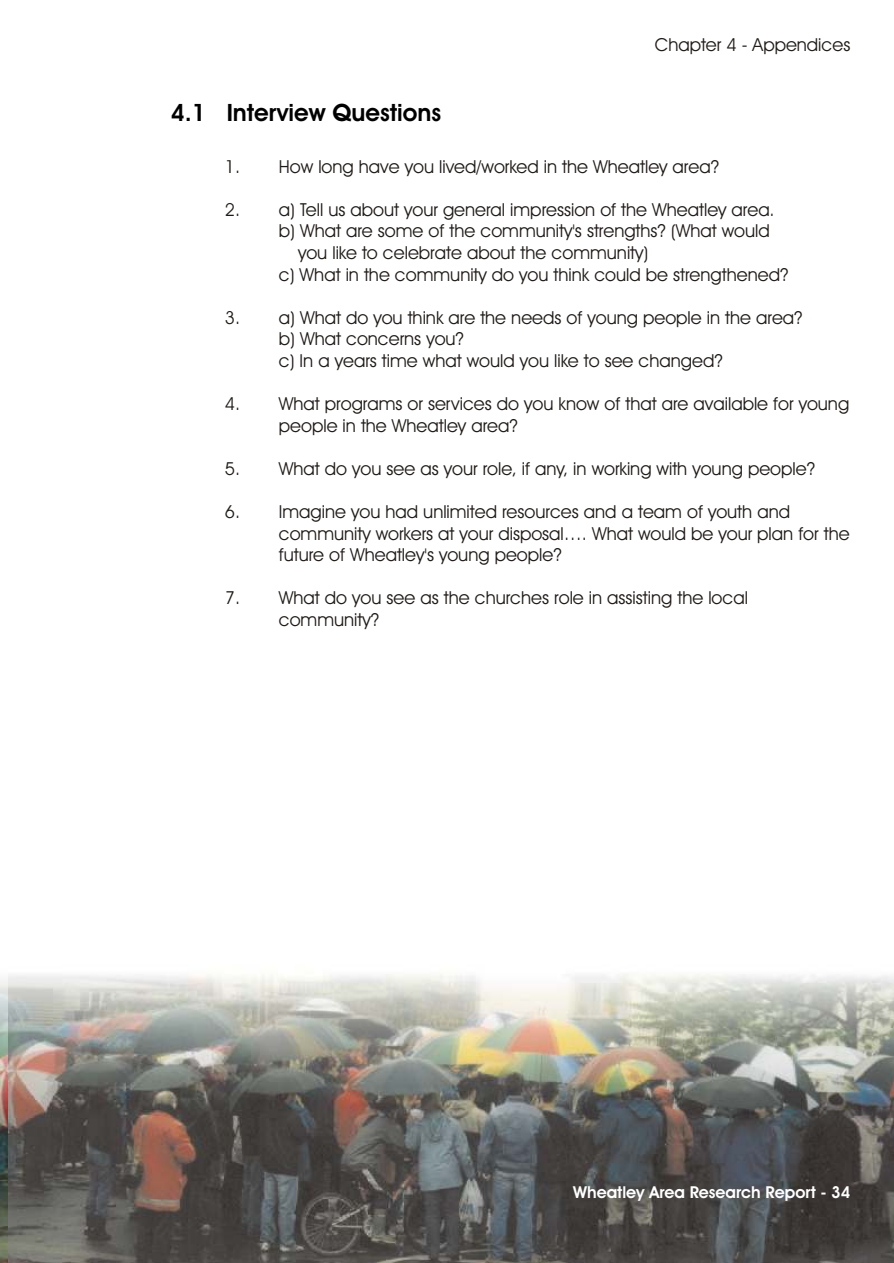
<style>
.page{position:relative;width:894px;height:1263px;background:#fff}
.page>*{position:absolute;margin:0;border:0;box-sizing:border-box;transform-origin:0 0}
.t1{font:700 24px "Avant Garde Bk BT";color:#000}
.t2{font:18px/21.6px "Avant Garde Bk BT";color:#1f1a17}
.t3{font:700 16.5px "Avant Garde Bk BT";color:#fff}
</style>
<div class="page">
<img style="left:9px;top:974px;width:885px;height:289px">
<p class="t2" style="left:655px;top:35px;width:197px">Chapter 4 - Appendices</p>
<h1 class="t1" style="left:171px;top:103px;width:272px">4.1 Interview Questions</h1>
<p class="t2" style="left:225px;top:157px;width:496px">1. How long have you lived/worked in the Wheatley area?</p>
<p class="t2" style="left:225px;top:200px;width:551px">2. a) Tell us about your general impression of the Wheatley area.</p>
<p class="t2" style="left:279px;top:222px;width:492px">b) What are some of the community's strengths? (What would</p>
<p class="t2" style="left:298px;top:244px;width:352px">you like to celebrate about the community)</p>
<p class="t2" style="left:279px;top:265px;width:511px">c) What in the community do you think could be strengthened?</p>
<p class="t2" style="left:279px;top:308px;width:525px;text-indent:-54px">3. a) What do you think are the needs of young people in the area? b) What concerns you?<br>c) In a years time what would you like to see changed?</p>
<p class="t2" style="left:279px;top:395px;width:572px;text-indent:-54px">4. What programs or services do you know of that are available for young people in the Wheatley area?</p>
<p class="t2" style="left:225px;top:459px;width:592px">5. What do you see as your role, if any, in working with young people?</p>
<p class="t2" style="left:279px;top:503px;width:572px;text-indent:-54px">6. Imagine you had unlimited resources and a team of youth and community workers at your disposal…. What would be your plan for the future of Wheatley's young people?</p>
<p class="t2" style="left:279px;top:589px;width:471px;text-indent:-54px">7. What do you see as the churches role in assisting the local community?</p>
<p class="t3" style="left:573px;top:1186px;width:279px">Wheatley Area Research Report - 34</p>
</div>
